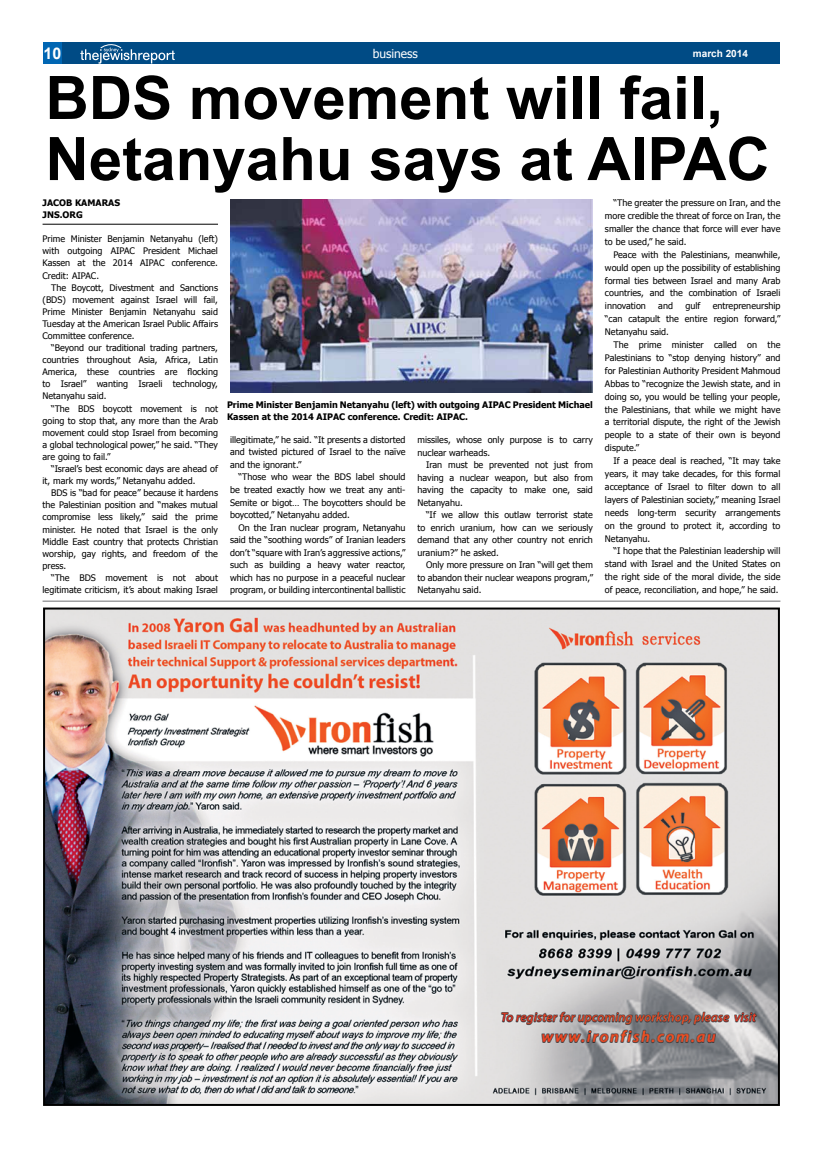
<style>
.page{position:relative;width:823px;height:1149px;background:#fff}
.page>*{position:absolute;margin:0;border:0;box-sizing:border-box;transform-origin:0 0}
.t1{font:700 60px/61px "Arial";color:#000}
.t2{font:700 16px "Arial";color:#fff}
.t3{font:12px "Tahoma";color:#fff}
.t4{font:700 10px "Arial";color:#fff}
.t5{font:9px/12.9px "Tahoma";color:#000;text-align:justify}
.t6{font:700 9px/12.1px "Tahoma";color:#000}
</style>
<div class="page">
<img style="left:46px;top:610px;width:730px;height:492px">
<div style="left:43px;top:607px;width:736px;height:498px;border:2px solid #000"></div>
<div style="left:43px;top:43px;width:19px;height:21px;background:#0066b3"></div>
<div style="left:62px;top:43px;width:598px;height:21px;background:#004b85"></div>
<div style="left:660px;top:43px;width:120px;height:21px;background:#004b85"></div>
<svg style="left:80px;top:42px;width:95px;height:22px"></svg>
<hr style="left:43px;top:600px;width:737px;height:1px;background:#6d6e71">
<hr style="left:43px;top:224px;width:175px;height:1px;background:#000">
<img style="left:230px;top:199px;width:362px;height:193px">
<h2 class="t2" style="left:44px;top:43px;width:19px">10</h2>
<h3 class="t3" style="left:372px;top:45px;width:47px">business</h3>
<p class="t4" style="left:692px;top:47px;width:57px">march 2014</p>
<h1 class="t1" style="left:45px;top:69px;width:725px">BDS movement will fail,<br>Netanyahu says at AIPAC</h1>
<p class="t6" style="left:43px;top:196px;width:79px">JACOB KAMARAS<br>JNS.ORG</p>
<p class="t5" style="left:43px;top:232px;width:177px;line-height:12.1px">Prime Minister Benjamin Netanyahu (left) with outgoing AIPAC President Michael Kassen at the 2014 AIPAC conference.<br>Credit: AIPAC.</p>
<p class="t5" style="left:43px;top:281px;width:177px;line-height:12.1px;text-indent:9px">The Boycott, Divestment and Sanctions (BDS) movement against Israel will fail, Prime Minister Benjamin Netanyahu said Tuesday at the American Israel Public Affairs Committee conference.</p>
<p class="t5" style="left:43px;top:341px;width:177px;line-height:12.1px;text-indent:9px">“Beyond our traditional trading partners, countries throughout Asia, Africa, Latin America, these countries are flocking to Israel” wanting Israeli technology, Netanyahu said.</p>
<p class="t5" style="left:43px;top:402px;width:177px;line-height:12.1px;text-indent:9px">“The BDS boycott movement is not going to stop that, any more than the Arab movement could stop Israel from becoming a global technological power,” he said. “They are going to fail.”</p>
<p class="t5" style="left:43px;top:462px;width:177px;line-height:12.1px;text-indent:9px">“Israel’s best economic days are ahead of it, mark my words,” Netanyahu added.</p>
<p class="t5" style="left:43px;top:486px;width:177px;line-height:12.1px;text-indent:9px">BDS is “bad for peace” because it hardens the Palestinian position and “makes mutual compromise less likely,” said the prime minister. He noted that Israel is the only Middle East country that protects Christian worship, gay rights, and freedom of the press.</p>
<p class="t5" style="left:43px;top:571px;width:177px;line-height:12.1px;text-align:right">“The BDS movement is not about legitimate criticism, it’s about making Israel</p>
<p class="t6" style="left:227px;top:398px;width:367px">Prime Minister Benjamin Netanyahu (left) with outgoing AIPAC President Michael<br>Kassen at the 2014 AIPAC conference. Credit: AIPAC.</p>
<p class="t5" style="left:230px;top:433px;width:177px;line-height:12.5px">illegitimate,” he said. “It presents a distorted and twisted pictured of Israel to the naïve and the ignorant.”</p>
<p class="t5" style="left:230px;top:470px;width:177px;line-height:12.5px;text-indent:9px">“Those who wear the BDS label should be treated exactly how we treat any anti-Semite or bigot… The boycotters should be boycotted,” Netanyahu added.</p>
<p class="t5" style="left:230px;top:520px;width:177px;line-height:12.5px;text-indent:9px">On the Iran nuclear program, Netanyahu said the “soothing words” of Iranian leaders don’t “square with Iran’s aggressive actions,” such as building a heavy water reactor, which has no purpose in a peaceful nuclear program, or building intercontinental ballistic</p>
<p class="t5" style="left:417px;top:433px;width:177px;line-height:12.5px">missiles, whose only purpose is to carry nuclear warheads.</p>
<p class="t5" style="left:417px;top:458px;width:177px;line-height:12.5px;text-indent:9px">Iran must be prevented not just from having a nuclear weapon, but also from having the capacity to make one, said Netanyahu.</p>
<p class="t5" style="left:417px;top:508px;width:177px;line-height:12.5px;text-indent:9px">“If we allow this outlaw terrorist state to enrich uranium, how can we seriously demand that any other country not enrich uranium?” he asked.</p>
<p class="t5" style="left:417px;top:558px;width:177px;line-height:12.5px;text-indent:9px">Only more pressure on Iran “will get them to abandon their nuclear weapons program,” Netanyahu said.</p>
<p class="t5" style="left:604px;top:196px;width:177px;text-indent:9px">“The greater the pressure on Iran, and the more credible the threat of force on Iran, the smaller the chance that force will ever have to be used,” he said.</p>
<p class="t5" style="left:604px;top:247px;width:177px;text-indent:9px">Peace with the Palestinians, meanwhile, would open up the possibility of establishing formal ties between Israel and many Arab countries, and the combination of Israeli innovation</p>
<p class="t5" style="left:658px;top:299px;width:16px">and</p>
<p class="t5" style="left:685px;top:299px;width:16px">gulf</p>
<p class="t5" style="left:604px;top:299px;width:177px;text-indent:108px">entrepreneurship “can catapult the entire region forward,” Netanyahu said.</p>
<p class="t5" style="left:604px;top:338px;width:177px;text-indent:9px">The prime minister called on the Palestinians to “stop denying history” and for Palestinian Authority President Mahmoud Abbas to “recognize the Jewish state, and in doing so, you would be telling your people, the Palestinians, that while we might have a territorial dispute, the right of the Jewish people to a state of their own is beyond dispute.”</p>
<p class="t5" style="left:604px;top:454px;width:177px;text-indent:9px">If a peace deal is reached, “It may take years, it may take decades, for this formal acceptance of Israel to filter down to all layers of Palestinian society,” meaning Israel needs long-term security arrangements on the ground to protect it, according to Netanyahu.</p>
<p class="t5" style="left:604px;top:544px;width:177px;text-indent:9px">“I hope that the Palestinian leadership will stand with Israel and the United States on the right side of the moral divide, the side of peace, reconciliation, and hope,” he said.</p>
</div>
